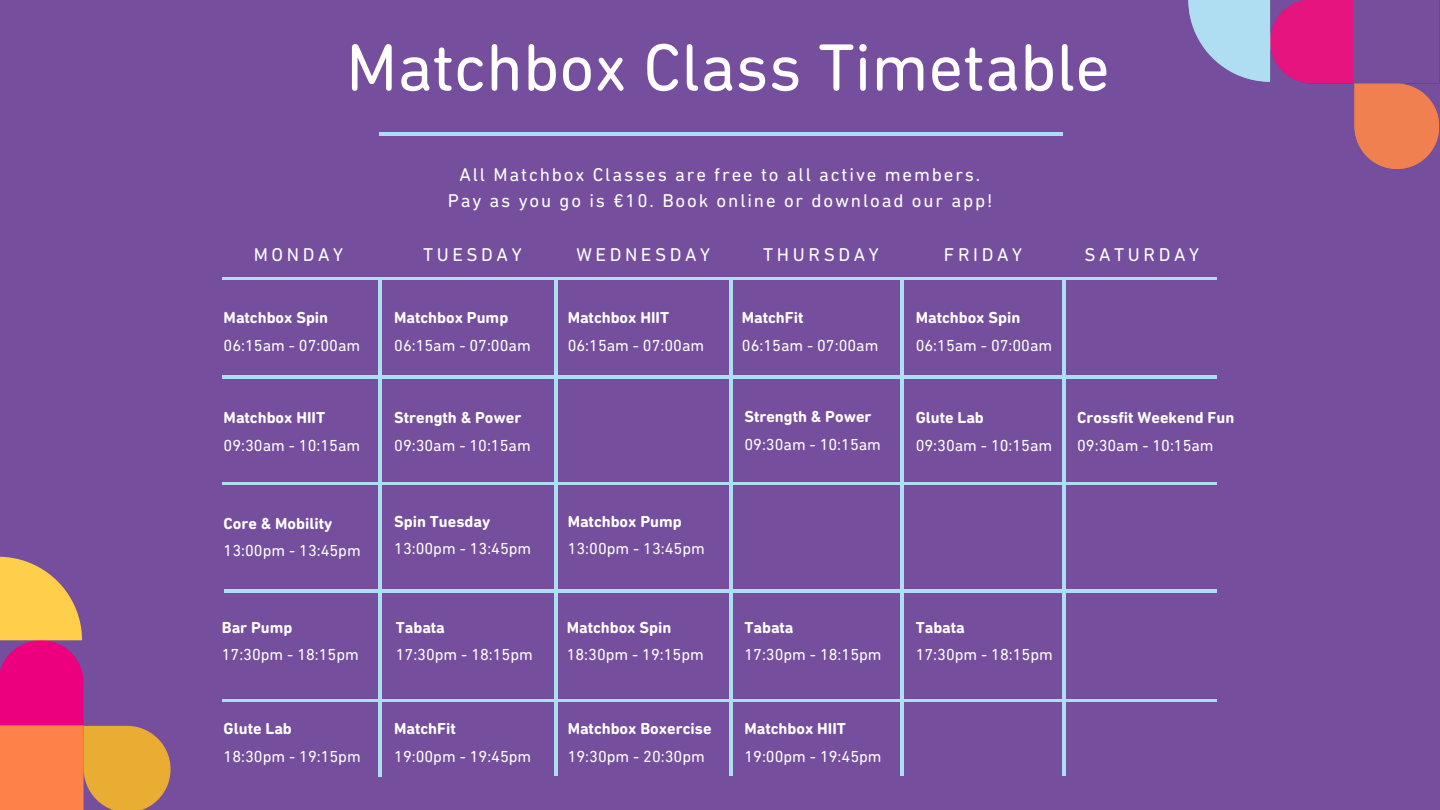
<style>
.page{position:relative;width:1440px;height:810px;background:#754e9d}
.page>*{position:absolute;margin:0;border:0;box-sizing:border-box;transform-origin:0 0}
.t1{font:67.7px "DIN Next Rounded LTW01";color:#fff}
.t2{font:18.9px/26.2px "DIN Next Rounded LTW01";letter-spacing:.1em;color:#fff;text-align:center}
.t3{font:18.9px "DIN Next Rounded LTW01";letter-spacing:.19em;color:#fff}
.t4{font:16.2px "DIN Next Rounded LTW01";color:#fff}
.t5{font:700 16.2px "DIN Next Rounded LTW01";color:#fff}
</style>
<div class="page">
<hr style="left:380px;top:132px;width:682px;height:4px;background:#aedef2">
<img style="left:0;top:556px;width:171px;height:254px">
<img style="left:1188px;top:0;width:252px;height:170px">
<hr style="left:222px;top:277px;width:995px;height:2px;background:#aedef2">
<hr style="left:222px;top:376px;width:995px;height:2px;background:#aedef2">
<hr style="left:222px;top:482px;width:995px;height:2px;background:#aedef2">
<hr style="left:224px;top:590px;width:993px;height:2px;background:#aedef2">
<hr style="left:379px;top:279px;width:3px;height:497px;background:#aedef2">
<hr style="left:554px;top:280px;width:3px;height:496px;background:#aedef2">
<hr style="left:729px;top:280px;width:3px;height:496px;background:#aedef2">
<hr style="left:900px;top:280px;width:3px;height:496px;background:#aedef2">
<hr style="left:222px;top:699px;width:994px;height:3px;background:#aedef2">
<hr style="left:1063px;top:279px;width:3px;height:497px;background:#aedef2">
<h1 class="t1" style="left:346px;top:28px;width:765px">Matchbox Class Timetable</h1>
<p class="t2" style="left:448px;top:161px;width:546px">All Matchbox Classes are free to all active members.<br>Pay as you go is €10. Book online or download our app!</p>
<p class="t2" style="left:254px;top:241px;width:91px">MONDAY</p>
<p class="t3" style="left:423px;top:243px;width:100px">TUESDAY</p>
<p class="t3" style="left:576px;top:243px;width:135px">WEDNESDAY</p>
<p class="t3" style="left:763px;top:243px;width:117px">THURSDAY</p>
<p class="t2" style="left:944px;top:241px;width:80px">FRIDAY</p>
<p class="t5" style="left:224px;top:308px;width:106px">Matchbox Spin</p>
<p class="t4" style="left:224px;top:336px;width:138px">06:15am - 07:00am</p>
<p class="t5" style="left:224px;top:408px;width:103px">Matchbox HIIT</p>
<p class="t4" style="left:224px;top:436px;width:138px">09:30am - 10:15am</p>
<p class="t5" style="left:224px;top:514px;width:110px">Core &amp; Mobility</p>
<p class="t4" style="left:224px;top:541px;width:139px">13:00pm - 13:45pm</p>
<p class="t5" style="left:222px;top:618px;width:72px">Bar Pump</p>
<p class="t4" style="left:222px;top:645px;width:139px">17:30pm - 18:15pm</p>
<p class="t5" style="left:224px;top:719px;width:70px">Glute Lab</p>
<p class="t4" style="left:224px;top:747px;width:139px">18:30pm - 19:15pm</p>
<p class="t5" style="left:394px;top:308px;width:116px">Matchbox Pump</p>
<p class="t4" style="left:394px;top:336px;width:138px">06:15am - 07:00am</p>
<p class="t5" style="left:394px;top:408px;width:129px">Strength &amp; Power</p>
<p class="t4" style="left:394px;top:436px;width:138px">09:30am - 10:15am</p>
<p class="t5" style="left:394px;top:512px;width:98px">Spin Tuesday</p>
<p class="t4" style="left:394px;top:540px;width:139px">13:00pm - 13:45pm</p>
<p class="t5" style="left:396px;top:618px;width:51px">Tabata</p>
<p class="t4" style="left:396px;top:645px;width:139px">17:30pm - 18:15pm</p>
<p class="t5" style="left:394px;top:719px;width:63px">MatchFit</p>
<p class="t4" style="left:394px;top:747px;width:139px">19:00pm - 19:45pm</p>
<p class="t5" style="left:568px;top:308px;width:103px">Matchbox HIIT</p>
<p class="t4" style="left:568px;top:336px;width:138px">06:15am - 07:00am</p>
<p class="t5" style="left:568px;top:512px;width:116px">Matchbox Pump</p>
<p class="t4" style="left:568px;top:540px;width:139px">13:00pm - 13:45pm</p>
<p class="t5" style="left:567px;top:618px;width:106px">Matchbox Spin</p>
<p class="t4" style="left:567px;top:645px;width:139px">18:30pm - 19:15pm</p>
<p class="t5" style="left:568px;top:719px;width:145px">Matchbox Boxercise</p>
<p class="t4" style="left:568px;top:747px;width:139px">19:30pm - 20:30pm</p>
<p class="t5" style="left:742px;top:308px;width:63px">MatchFit</p>
<p class="t4" style="left:742px;top:336px;width:138px">06:15am - 07:00am</p>
<p class="t5" style="left:744px;top:407px;width:129px">Strength &amp; Power</p>
<p class="t4" style="left:744px;top:435px;width:138px">09:30am - 10:15am</p>
<p class="t5" style="left:744px;top:618px;width:51px">Tabata</p>
<p class="t4" style="left:744px;top:645px;width:139px">17:30pm - 18:15pm</p>
<p class="t5" style="left:744px;top:719px;width:103px">Matchbox HIIT</p>
<p class="t4" style="left:744px;top:747px;width:139px">19:00pm - 19:45pm</p>
<p class="t5" style="left:916px;top:308px;width:106px">Matchbox Spin</p>
<p class="t4" style="left:916px;top:336px;width:138px">06:15am - 07:00am</p>
<p class="t5" style="left:916px;top:408px;width:70px">Glute Lab</p>
<p class="t4" style="left:916px;top:436px;width:138px">09:30am - 10:15am</p>
<p class="t5" style="left:916px;top:618px;width:51px">Tabata</p>
<p class="t4" style="left:916px;top:645px;width:139px">17:30pm - 18:15pm</p>
<p class="t3" style="left:1084px;top:243px;width:116px">SATURDAY</p>
<p class="t5" style="left:1077px;top:408px;width:159px">Crossfit Weekend Fun</p>
<p class="t4" style="left:1077px;top:436px;width:138px">09:30am - 10:15am</p>
</div>
